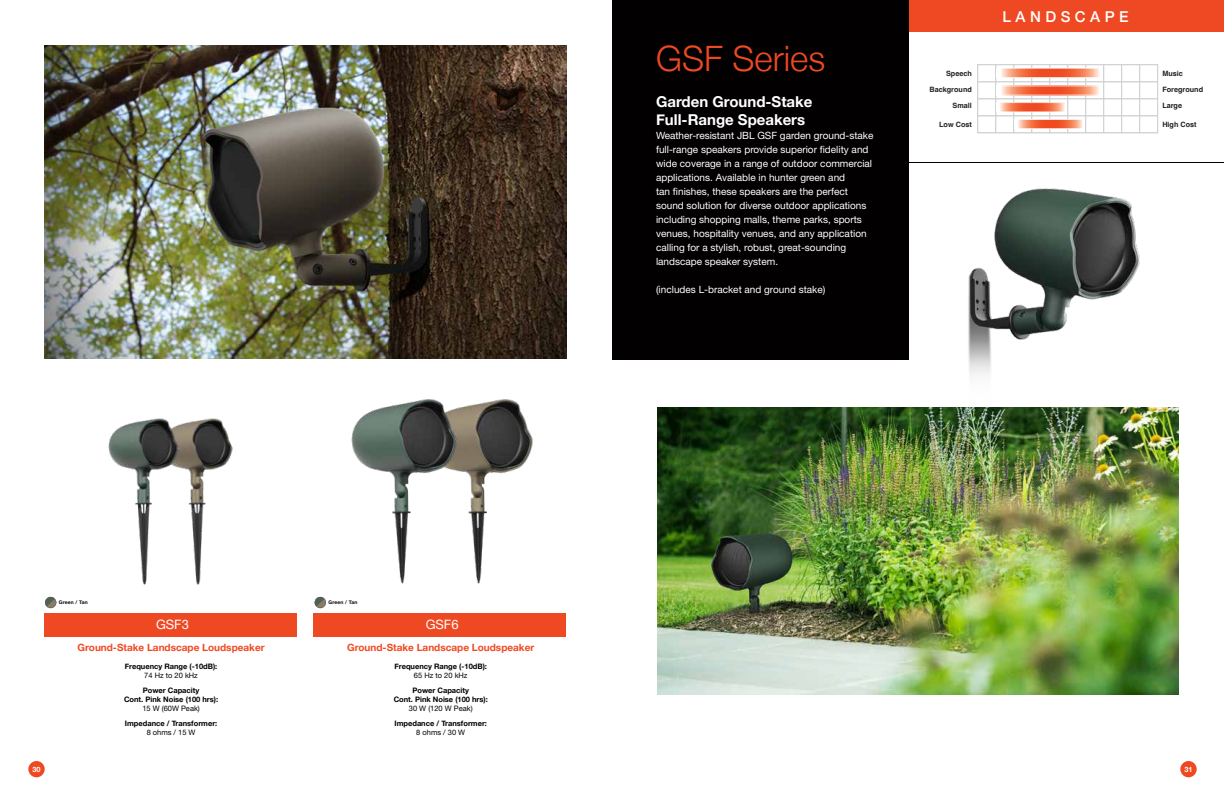
<style>
.page{position:relative;width:1224px;height:792px;background:#fff}
.page>*{position:absolute;margin:0;border:0;box-sizing:border-box;transform-origin:0 0}
.t1{font:300 35px "Helvetica Neue";color:#ef4923}
.t2{font:700 15px/18px "Helvetica Neue";color:#fff}
.t3{font:500 15px "Helvetica Neue";letter-spacing:.3em;color:#fff}
.t4{font:13px "Helvetica Neue";color:#fff}
.t5{font:10px/14px "Helvetica Neue";color:#fff}
.t6{font:700 10px "Helvetica Neue";color:#ef4923}
.t7{font:700 7.5px/9px "Helvetica Neue";color:#020000;text-align:center}
.t8{font:7.5px "Helvetica Neue";color:#020000}
.t9{font:700 7.3px "Helvetica";color:#231f20}
.t10{font:700 7.3px "Helvetica Neue";color:#fff}
.t11{font:700 5px "Helvetica Neue";letter-spacing:.03em;color:#020000}
</style>
<div class="page">
<div style="left:28px;top:761px;width:17px;height:16px;background:#ef4923;border-radius:50%"></div>
<div style="left:1180px;top:761px;width:17px;height:16px;background:#ef4923;border-radius:50%"></div>
<div style="left:44px;top:613px;width:253px;height:24px;background:#ef4923"></div>
<div style="left:314px;top:613px;width:252px;height:24px;background:#ef4923"></div>
<svg style="left:315px;top:597px;width:11px;height:11px"></svg>
<svg style="left:45px;top:597px;width:11px;height:11px"></svg>
<img style="left:45px;top:45px;width:521px;height:313px">
<img style="left:480px;top:399px;width:53px;height:181px">
<img style="left:192px;top:418px;width:41px;height:167px">
<img style="left:351px;top:399px;width:129px;height:185px">
<img style="left:108px;top:418px;width:84px;height:167px">
<div style="left:909px;top:0;width:315px;height:31px;background:#ef4923"></div>
<div style="left:612px;top:0;width:297px;height:360px;background:#020000"></div>
<img style="left:657px;top:408px;width:522px;height:287px">
<img style="left:937px;top:188px;width:228px;height:265px">
<div style="left:978px;top:65px;width:18px;height:17px;border:1px solid #d1d3d4"></div>
<div style="left:996px;top:65px;width:18px;height:17px;border:1px solid #d1d3d4"></div>
<div style="left:1014px;top:65px;width:18px;height:17px;border:1px solid #d1d3d4"></div>
<div style="left:1032px;top:65px;width:18px;height:17px;border:1px solid #d1d3d4"></div>
<div style="left:1050px;top:65px;width:18px;height:17px;border:1px solid #d1d3d4"></div>
<div style="left:1068px;top:65px;width:18px;height:17px;border:1px solid #d1d3d4"></div>
<div style="left:1086px;top:65px;width:18px;height:17px;border:1px solid #d1d3d4"></div>
<div style="left:1104px;top:65px;width:18px;height:17px;border:1px solid #d1d3d4"></div>
<div style="left:1122px;top:65px;width:18px;height:17px;border:1px solid #d1d3d4"></div>
<div style="left:1139px;top:65px;width:19px;height:17px;border:1px solid #d1d3d4"></div>
<div style="left:978px;top:82px;width:18px;height:17px;border:1px solid #d1d3d4"></div>
<div style="left:996px;top:82px;width:18px;height:17px;border:1px solid #d1d3d4"></div>
<div style="left:1014px;top:82px;width:18px;height:17px;border:1px solid #d1d3d4"></div>
<div style="left:1032px;top:82px;width:18px;height:17px;border:1px solid #d1d3d4"></div>
<div style="left:1050px;top:82px;width:18px;height:17px;border:1px solid #d1d3d4"></div>
<div style="left:1068px;top:82px;width:18px;height:17px;border:1px solid #d1d3d4"></div>
<div style="left:1086px;top:82px;width:18px;height:17px;border:1px solid #d1d3d4"></div>
<div style="left:1104px;top:82px;width:18px;height:17px;border:1px solid #d1d3d4"></div>
<div style="left:1122px;top:82px;width:18px;height:17px;border:1px solid #d1d3d4"></div>
<div style="left:1139px;top:82px;width:19px;height:17px;border:1px solid #d1d3d4"></div>
<div style="left:978px;top:99px;width:18px;height:17px;border:1px solid #d1d3d4"></div>
<div style="left:996px;top:99px;width:18px;height:17px;border:1px solid #d1d3d4"></div>
<div style="left:1014px;top:99px;width:18px;height:17px;border:1px solid #d1d3d4"></div>
<div style="left:1032px;top:99px;width:18px;height:17px;border:1px solid #d1d3d4"></div>
<div style="left:1050px;top:99px;width:18px;height:17px;border:1px solid #d1d3d4"></div>
<div style="left:1068px;top:99px;width:18px;height:17px;border:1px solid #d1d3d4"></div>
<div style="left:1086px;top:99px;width:18px;height:17px;border:1px solid #d1d3d4"></div>
<div style="left:1104px;top:99px;width:18px;height:17px;border:1px solid #d1d3d4"></div>
<div style="left:1122px;top:99px;width:18px;height:17px;border:1px solid #d1d3d4"></div>
<div style="left:1139px;top:99px;width:19px;height:17px;border:1px solid #d1d3d4"></div>
<div style="left:978px;top:116px;width:18px;height:17px;border:1px solid #d1d3d4"></div>
<div style="left:996px;top:116px;width:18px;height:17px;border:1px solid #d1d3d4"></div>
<div style="left:1014px;top:116px;width:18px;height:17px;border:1px solid #d1d3d4"></div>
<div style="left:1032px;top:116px;width:18px;height:17px;border:1px solid #d1d3d4"></div>
<div style="left:1050px;top:116px;width:18px;height:17px;border:1px solid #d1d3d4"></div>
<div style="left:1068px;top:116px;width:18px;height:17px;border:1px solid #d1d3d4"></div>
<div style="left:1086px;top:116px;width:18px;height:17px;border:1px solid #d1d3d4"></div>
<div style="left:1104px;top:116px;width:18px;height:17px;border:1px solid #d1d3d4"></div>
<div style="left:1122px;top:116px;width:18px;height:17px;border:1px solid #d1d3d4"></div>
<div style="left:1139px;top:116px;width:19px;height:17px;border:1px solid #d1d3d4"></div>
<div style="left:977px;top:64px;width:181px;height:69px;border:1px solid #d1d3d4"></div>
<svg style="left:996px;top:68px;width:107px;height:10px"></svg>
<svg style="left:996px;top:85px;width:103px;height:11px"></svg>
<svg style="left:996px;top:102px;width:71px;height:10px"></svg>
<svg style="left:1014px;top:119px;width:71px;height:10px"></svg>
<hr style="left:894px;top:162px;width:330px;height:1px;background:#020000">
<h1 class="t1" style="left:656px;top:30px;width:171px">GSF Series</h1>
<h2 class="t2" style="left:656px;top:93px;width:158px">Garden Ground-Stake<br>Full-Range Speakers</h2>
<p class="t5" style="left:656px;top:128px;width:219px">Weather-resistant JBL GSF garden ground-stake full-range speakers provide superior fidelity and wide coverage in a range of outdoor commercial applications. Available in hunter green and<br>tan finishes, these speakers are the perfect sound solution for diverse outdoor applications including shopping malls, theme parks, sports venues, hospitality venues, and any application calling for a stylish, robust, great-sounding landscape speaker system.</p>
<p class="t5" style="left:656px;top:282px;width:171px">(includes L-bracket and ground stake)</p>
<p class="t9" style="left:946px;top:69px;width:27px">Speech</p>
<p class="t9" style="left:930px;top:85px;width:44px">Background</p>
<p class="t9" style="left:953px;top:101px;width:21px">Small</p>
<p class="t9" style="left:939px;top:119px;width:34px">Low Cost</p>
<h2 class="t3" style="left:1002px;top:5px;width:128px">LANDSCAPE</h2>
<p class="t9" style="left:1162px;top:69px;width:22px">Music</p>
<p class="t9" style="left:1162px;top:85px;width:42px">Foreground</p>
<p class="t9" style="left:1162px;top:101px;width:21px">Large</p>
<p class="t9" style="left:1162px;top:120px;width:36px">High Cost</p>
<p class="t11" style="left:59px;top:598px;width:30px">Green / Tan</p>
<p class="t11" style="left:329px;top:598px;width:30px">Green / Tan</p>
<h3 class="t4" style="left:156px;top:617px;width:34px">GSF3</h3>
<h3 class="t4" style="left:426px;top:617px;width:34px">GSF6</h3>
<p class="t6" style="left:78px;top:639px;width:189px">Ground-Stake Landscape Loudspeaker</p>
<p class="t7" style="left:125px;top:662px;width:94px">Frequency Range (-10dB):</p>
<p class="t8" style="left:144px;top:671px;width:55px">74 Hz to 20 kHz</p>
<p class="t7" style="left:124px;top:686px;width:96px">Power Capacity<br>Cont. Pink Noise (100 hrs):</p>
<p class="t8" style="left:142px;top:704px;width:59px">15 W (60W Peak)</p>
<p class="t7" style="left:125px;top:719px;width:94px">Impedance / Transformer:</p>
<p class="t8" style="left:147px;top:728px;width:50px">8 ohms / 15 W</p>
<p class="t6" style="left:347px;top:639px;width:189px">Ground-Stake Landscape Loudspeaker</p>
<p class="t7" style="left:395px;top:662px;width:94px">Frequency Range (-10dB):</p>
<p class="t8" style="left:414px;top:671px;width:55px">65 Hz to 20 kHz</p>
<p class="t7" style="left:394px;top:686px;width:96px">Power Capacity<br>Cont. Pink Noise (100 hrs):</p>
<p class="t8" style="left:409px;top:704px;width:65px">30 W (120 W Peak)</p>
<p class="t7" style="left:395px;top:719px;width:94px">Impedance / Transformer:</p>
<p class="t8" style="left:416px;top:728px;width:50px">8 ohms / 30 W</p>
<p class="t10" style="left:33px;top:763px;width:10px">30</p>
<p class="t10" style="left:1185px;top:763px;width:10px">31</p>
</div>
